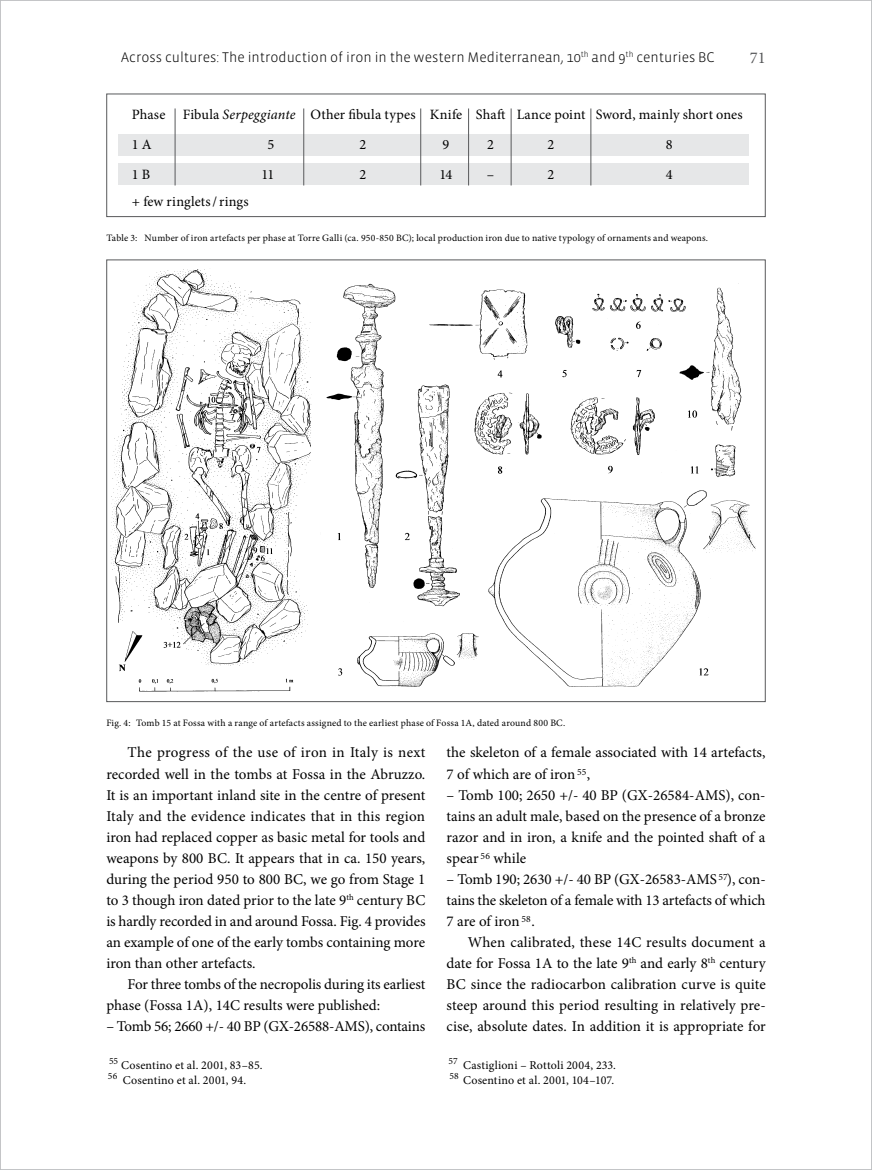
<style>
.page{position:relative;width:872px;height:1170px;background:#fff}
.page>*{position:absolute;margin:0;border:0;box-sizing:border-box;transform-origin:0 0}
.t1{font:16.5px "Minion Pro";color:#58595b}
.t2{font:15px/21px "Minion Pro";letter-spacing:-.005em;color:#000;text-align:justify}
.t3{font:14.25px/30px "Minion Pro";letter-spacing:.01em;color:#000;text-align:center}
.t4{font:300 14.25px "Vista Sans";color:#000}
.t5{font:italic 14.25px "Minion Pro";letter-spacing:.01em;color:#000}
.t6{font:12px "Minion Pro";letter-spacing:.015em;color:#000}
.t7{font:9.75px "Minion Pro";letter-spacing:.015em;color:#000}
.t8{font:9.6px "Minion Pro";letter-spacing:.01em;color:#000}
.s1{font-style:normal}
</style>
<div class="page">
<img style="left:110px;top:269px;width:646px;height:423px">
<div style="left:106px;top:94px;width:659px;height:123px;border:1px solid #58595b"></div>
<div style="left:119px;top:134px;width:629px;height:21px;background:#e6e7e8"></div>
<div style="left:119px;top:164px;width:629px;height:21px;background:#e6e7e8"></div>
<hr style="left:175px;top:108px;width:1px;height:77px;background:#58595b">
<hr style="left:303px;top:108px;width:1px;height:77px;background:#58595b">
<hr style="left:420px;top:108px;width:1px;height:77px;background:#58595b">
<hr style="left:468px;top:108px;width:1px;height:77px;background:#58595b">
<hr style="left:511px;top:108px;width:1px;height:77px;background:#58595b">
<hr style="left:590px;top:108px;width:1px;height:77px;background:#58595b">
<p class="t4" style="left:121px;top:50px;width:595px">Across cultures: The introduction of iron in the western Mediterranean, 10<sup>th</sup> and 9<sup>th</sup> centuries BC</p>
<p class="t1" style="left:750px;top:47px;width:17px">71</p>
<p class="t3" style="left:132px;top:99px;width:35px;text-align:left">Phase<br>1 A<br>1 B</p>
<p class="t3" style="left:132px;top:186px;width:118px">+ few ringlets/rings</p>
<p class="t5" style="left:183px;top:104px;width:114px"><span class="s1">Fibula</span> Serpeggiante</p>
<p class="t3" style="left:267px;top:129px;width:8px">5</p>
<p class="t3" style="left:261px;top:159px;width:15px">11</p>
<p class="t3" style="left:310px;top:99px;width:107px">Other fibula types<br>2<br>2</p>
<p class="t3" style="left:430px;top:99px;width:34px">Knife<br>9<br>14</p>
<p class="t3" style="left:476px;top:99px;width:31px">Shaft<br>2<br>–</p>
<p class="t3" style="left:516px;top:99px;width:70px">Lance point<br>2<br>2</p>
<p class="t3" style="left:596px;top:99px;width:148px">Sword, mainly short ones<br>8<br>4</p>
<p class="t7" style="left:106px;top:231px;width:603px">Table 3: Number of iron artefacts per phase at Torre Galli (ca. 950-850 BC); local production iron due to native typology of ornaments and weapons.</p>
<p class="t7" style="left:106px;top:716px;width:460px">Fig. 4: Tomb 15 at Fossa with a range of artefacts assigned to the earliest phase of Fossa 1A, dated around 800 BC.</p>
<p class="t2" style="left:106px;top:742px;width:321px;text-indent:21px">The progress of the use of iron in Italy is next recorded well in the tombs at Fossa in the Abruzzo.<br>It is an important inland site in the centre of present Italy and the evidence indicates that in this region iron had replaced copper as basic metal for tools and weapons by 800 BC. It appears that in ca. 150 years, during the period 950 to 800 BC, we go from Stage 1 to 3 though iron dated prior to the late 9<sup>th</sup> century BC is hardly recorded in and around Fossa. Fig. 4 provides an example of one of the early tombs containing more iron than other artefacts.</p>
<p class="t2" style="left:106px;top:973px;width:320px;text-indent:21px">For three tombs of the necropolis during its earliest phase (Fossa 1A), 14C results were published:</p>
<p class="t2" style="left:106px;top:1015px;width:320px">– Tomb 56; 2660 +/- 40 BP (GX-26588-AMS), contains</p>
<p class="t8" style="left:109px;top:1054px;width:11px">55</p>
<p class="t6" style="left:121px;top:1057px;width:143px">Cosentino et al. 2001, 83–85.</p>
<p class="t8" style="left:108px;top:1069px;width:11px">56</p>
<p class="t6" style="left:123px;top:1072px;width:125px">Cosentino et al. 2001, 94.</p>
<p class="t2" style="left:446px;top:742px;width:320px">the skeleton of a female associated with 14 artefacts,<br>7 of which are of iron <sup>55</sup>,</p>
<p class="t2" style="left:446px;top:784px;width:320px">– Tomb 100; 2650 +/- 40 BP (GX-26584-AMS), con&shy;tains an adult male, based on the presence of a bronze razor and in iron, a knife and the pointed shaft of a spear <sup>56</sup> while</p>
<p class="t2" style="left:446px;top:868px;width:320px">– Tomb 190; 2630 +/- 40 BP (GX-26583-AMS <sup>57</sup>), con&shy;tains the skeleton of a female with 13 artefacts of which 7 are of iron <sup>58</sup>.</p>
<p class="t2" style="left:446px;top:931px;width:321px;text-indent:21px">When calibrated, these 14C results document a date for Fossa 1A to the late 9<sup>th</sup> and early 8<sup>th</sup> century BC since the radiocarbon calibration curve is quite steep around this period resulting in relatively pre&shy;cise, absolute dates. In addition it is appropriate for</p>
<p class="t8" style="left:448px;top:1054px;width:11px">57</p>
<p class="t6" style="left:463px;top:1057px;width:154px">Castiglioni – Rottoli 2004, 233.</p>
<p class="t8" style="left:449px;top:1069px;width:11px">58</p>
<p class="t6" style="left:463px;top:1072px;width:153px">Cosentino et al. 2001, 104–107.</p>
</div>
